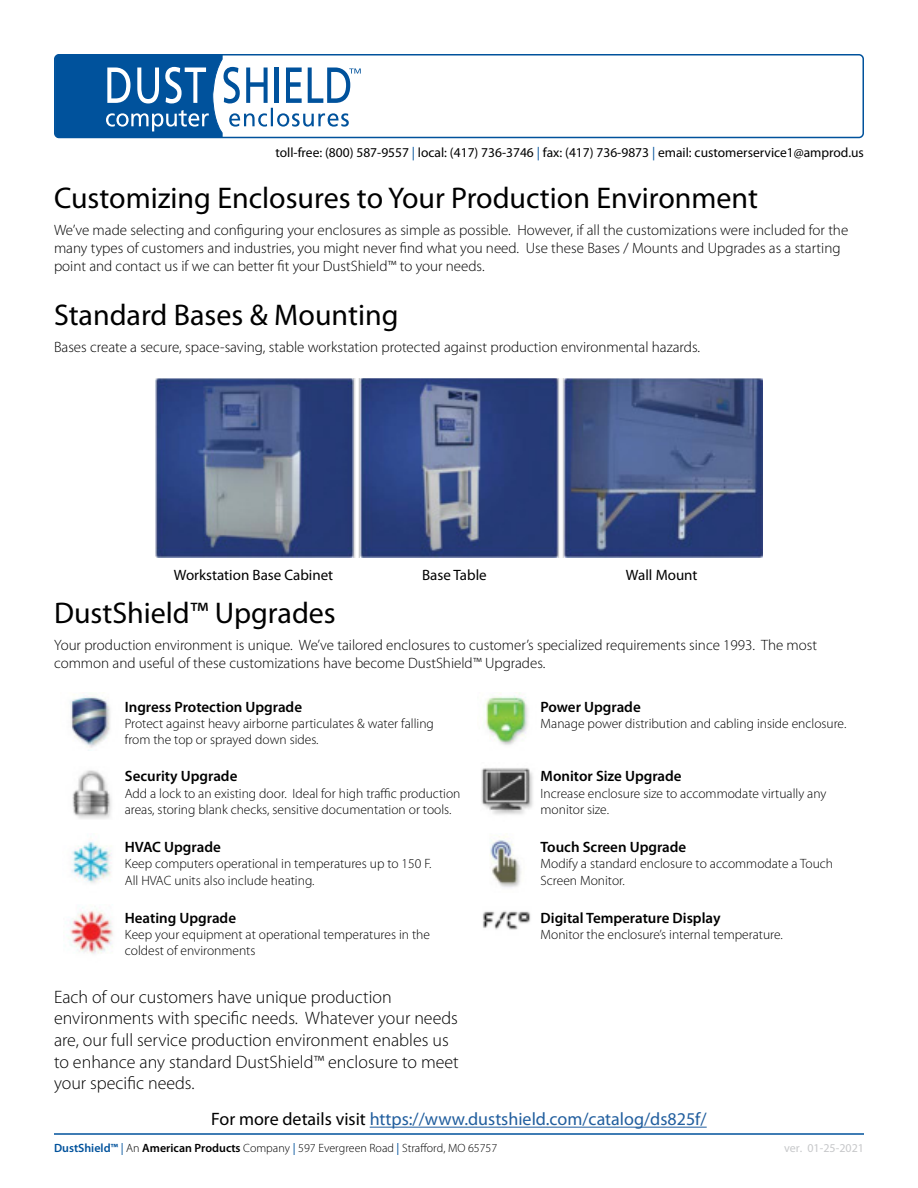
<style>
.page{position:relative;width:918px;height:1188px;background:#fff}
.page>*{position:absolute;margin:0;border:0;box-sizing:border-box;transform-origin:0 0}
.t1{font:30px "Myriad Pro";color:#000}
.t2{font:300 18px/21.6px "Myriad Pro";color:#000}
.t3{font:18px "Myriad Pro";color:#215e9e}
.t4{font:300 15px/18px "Myriad Pro";color:#000}
.t5{font:600 15px "Myriad Pro";color:#000}
.t6{font:15px "Myriad Pro";color:#000}
.t7{font:300 13.5px/16.2px "Myriad Pro";color:#000}
.t8{font:13.5px "Myriad Pro";color:#000}
.t9{font:300 12px "Myriad Pro";color:#000}
.t10{font:12px "Myriad Pro";color:#c7c8ca}
.s1{color:#00529c}
.s2{color:#000}
.s3{font-weight:600;color:#00529c}
.s4{font-weight:400;color:#00529c}
.s5{font-weight:600}
</style>
<div class="page">
<svg style="left:57px;top:57px;width:304px;height:78px"></svg>
<div style="left:54px;top:54px;width:810px;height:84px;border:2px solid #00529c;border-radius:4px"></div>
<hr style="left:54px;top:1133px;width:810px;height:2px;background:#00529c">
<hr style="left:370px;top:1127px;width:337px;height:1px;background:#215e9e">
<img style="left:156px;top:378px;width:606px;height:180px">
<img style="left:70px;top:694px;width:40px;height:57px">
<img style="left:485px;top:695px;width:43px;height:50px">
<img style="left:72px;top:770px;width:40px;height:49px">
<img style="left:481px;top:768px;width:52px;height:47px">
<img style="left:71px;top:841px;width:41px;height:42px">
<img style="left:489px;top:836px;width:33px;height:52px">
<img style="left:67px;top:907px;width:46px;height:47px">
<img style="left:483px;top:911px;width:48px;height:19px">
<p class="t8" style="left:275px;top:147px;width:590px">toll-free: (800) 587-9557 <span class="s1">|</span> local: (417) 736-3746 <span class="s1">|</span> fax: (417) 736-9873 <span class="s1">|</span> email: customerservice1@amprod.us</p>
<h1 class="t1" style="left:54px;top:186px;width:706px">Customizing Enclosures to Your Production Environment</h1>
<p class="t4" style="left:54px;top:223px;width:796px">We’ve made selecting and configuring your enclosures as simple as possible. However, if all the customizations were included for the many types of customers and industries, you might never find what you need. Use these Bases / Mounts and Upgrades as a starting point and contact us if we can better fit your DustShield™ to your needs.</p>
<h1 class="t1" style="left:54px;top:303px;width:346px">Standard Bases &amp; Mounting</h1>
<p class="t4" style="left:54px;top:340px;width:648px">Bases create a secure, space-saving, stable workstation protected against production environmental hazards.</p>
<p class="t6" style="left:174px;top:569px;width:161px">Workstation Base Cabinet</p>
<p class="t6" style="left:422px;top:569px;width:66px">Base Table</p>
<p class="t6" style="left:626px;top:569px;width:73px">Wall Mount</p>
<h1 class="t1" style="left:54px;top:600px;width:283px">DustShield™ Upgrades</h1>
<p class="t4" style="left:54px;top:637px;width:765px">Your production environment is unique. We’ve tailored enclosures to customer’s specialized requirements since 1993. The most common and useful of these customizations have become DustShield™ Upgrades.</p>
<p class="t5" style="left:125px;top:701px;width:179px">Ingress Protection Upgrade</p>
<p class="t7" style="left:125px;top:716px;width:311px">Protect against heavy airborne particulates &amp; water falling from the top or sprayed down sides.</p>
<p class="t5" style="left:125px;top:771px;width:114px">Security Upgrade</p>
<p class="t7" style="left:125px;top:786px;width:337px">Add a lock to an existing door. Ideal for high traffic production areas, storing blank checks, sensitive documentation or tools.</p>
<p class="t5" style="left:125px;top:842px;width:97px">HVAC Upgrade</p>
<p class="t7" style="left:125px;top:857px;width:308px">Keep computers operational in temperatures up to 150 F.<br>All HVAC units also include heating.</p>
<p class="t5" style="left:125px;top:912px;width:113px">Heating Upgrade</p>
<p class="t7" style="left:125px;top:928px;width:307px">Keep your equipment at operational temperatures in the coldest of environments</p>
<p class="t2" style="left:54px;top:987px;width:406px">Each of our customers have unique production environments with specific needs. Whatever your needs are, our full service production environment enables us to enhance any standard DustShield™ enclosure to meet your specific needs.</p>
<p class="t5" style="left:541px;top:701px;width:102px">Power Upgrade</p>
<p class="t7" style="left:541px;top:716px;width:307px">Manage power distribution and cabling inside enclosure.</p>
<p class="t5" style="left:541px;top:771px;width:143px">Monitor Size Upgrade</p>
<p class="t7" style="left:541px;top:786px;width:287px">Increase enclosure size to accommodate virtually any monitor size.</p>
<p class="t5" style="left:541px;top:842px;width:147px">Touch Screen Upgrade</p>
<p class="t7" style="left:541px;top:857px;width:294px">Modify a standard enclosure to accommodate a Touch<br>Screen Monitor.</p>
<p class="t5" style="left:541px;top:912px;width:181px">Digital Temperature Display</p>
<p class="t7" style="left:541px;top:928px;width:244px">Monitor the enclosure’s internal temperature.</p>
<p class="t3" style="left:211px;top:1112px;width:497px"><span class="s2">For more details visit</span> https://www.dustshield.com/catalog/ds825f/</p>
<p class="t9" style="left:54px;top:1143px;width:445px"><span class="s3">DustShield™</span> <span class="s4">|</span> An <span class="s5">American Products</span> Company <span class="s4">|</span> 597 Evergreen Road <span class="s4">|</span> Strafford, MO 65757</p>
<p class="t10" style="left:784px;top:1143px;width:81px">ver. 01-25-2021</p>
</div>
